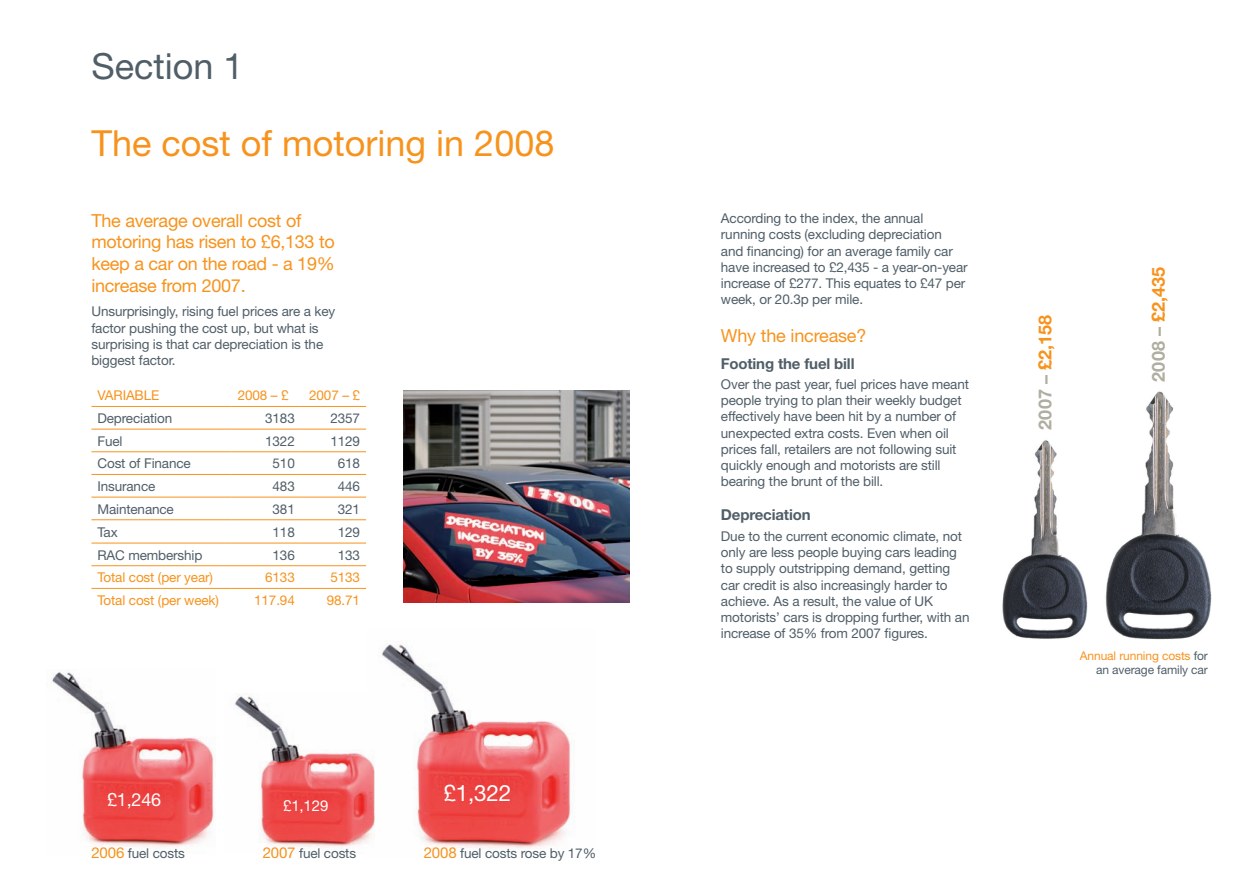
<style>
.page{position:relative;width:1259px;height:893px;background:#fff}
.page>*{position:absolute;margin:0;border:0;box-sizing:border-box;transform-origin:0 0}
.t1{font:36px "Helvetica Neue";color:#f7931d}
.t2{font:36px "Helvetica Neue";color:#505e68}
.t3{font:22.5px "Helvetica Neue";color:#fff}
.t4{font:18px/21.6px "Helvetica Neue";letter-spacing:-.015em;color:#f7931d}
.t5{font:700 18px "Helvetica Neue CE";color:#f7931d}
.t6{font:18px "Helvetica Neue";color:#fff}
.t7{font:700 15px "Helvetica Neue CE";letter-spacing:-.01em;color:#505e68}
.t8{font:15px "Helvetica Neue";color:#fff}
.t9{font:13.5px/16.2px "Helvetica Neue";letter-spacing:-.01em;color:#505e68}
.t10{font:13.5px "Helvetica Neue";letter-spacing:-.01em;color:#f7931d}
.t11{font:12px/14.4px "Helvetica Neue";letter-spacing:-.01em;color:#505e68;text-align:right}
.s1{font-size:15px;color:#f7931d}
.s2{color:#aeafa0}
.s3{color:#f7931d}
</style>
<div class="page">
<img style="left:379px;top:641px;width:192px;height:208px">
<img style="left:52px;top:671px;width:162px;height:177px">
<img style="left:234px;top:693px;width:141px;height:155px">
<hr style="left:91px;top:429px;width:141px;height:1px;background:#f7931d">
<hr style="left:232px;top:429px;width:69px;height:1px;background:#f7931d">
<hr style="left:301px;top:429px;width:65px;height:1px;background:#f7931d">
<hr style="left:91px;top:451px;width:141px;height:1px;background:#f7931d">
<hr style="left:232px;top:451px;width:69px;height:1px;background:#f7931d">
<hr style="left:301px;top:451px;width:65px;height:1px;background:#f7931d">
<hr style="left:91px;top:474px;width:141px;height:1px;background:#f7931d">
<hr style="left:232px;top:474px;width:69px;height:1px;background:#f7931d">
<hr style="left:301px;top:474px;width:65px;height:1px;background:#f7931d">
<hr style="left:91px;top:497px;width:141px;height:1px;background:#f7931d">
<hr style="left:232px;top:497px;width:69px;height:1px;background:#f7931d">
<hr style="left:301px;top:497px;width:65px;height:1px;background:#f7931d">
<hr style="left:91px;top:519px;width:141px;height:1px;background:#f7931d">
<hr style="left:232px;top:519px;width:69px;height:1px;background:#f7931d">
<hr style="left:301px;top:519px;width:65px;height:1px;background:#f7931d">
<hr style="left:91px;top:543px;width:141px;height:1px;background:#f7931d">
<hr style="left:232px;top:543px;width:69px;height:1px;background:#f7931d">
<hr style="left:301px;top:543px;width:65px;height:1px;background:#f7931d">
<hr style="left:91px;top:565px;width:141px;height:1px;background:#f7931d">
<hr style="left:232px;top:565px;width:69px;height:1px;background:#f7931d">
<hr style="left:301px;top:565px;width:65px;height:1px;background:#f7931d">
<hr style="left:91px;top:588px;width:141px;height:1px;background:#f7931d">
<hr style="left:232px;top:588px;width:69px;height:1px;background:#f7931d">
<hr style="left:301px;top:588px;width:65px;height:1px;background:#f7931d">
<hr style="left:91px;top:406px;width:141px;height:1px;background:#f7931d">
<hr style="left:232px;top:406px;width:69px;height:1px;background:#f7931d">
<hr style="left:301px;top:406px;width:65px;height:1px;background:#f7931d">
<img style="left:404px;top:390px;width:225px;height:213px">
<img style="left:1002px;top:440px;width:86px;height:199px">
<img style="left:1105px;top:391px;width:107px;height:249px">
<h1 class="t2" style="left:91px;top:45px;width:154px">Section 1</h1>
<h1 class="t1" style="left:91px;top:122px;width:464px">The cost of motoring in 2008</h1>
<h3 class="t4" style="left:91px;top:209px;width:245px">The average overall cost of motoring has risen to £6,133 to keep a car on the road - a 19% increase from 2007.</h3>
<p class="t9" style="left:91px;top:303px;width:245px">Unsurprisingly, rising fuel prices are a key factor pushing the cost up, but what is surprising is that car depreciation is the biggest factor.</p>
<p class="t10" style="left:97px;top:388px;width:63px">VARIABLE</p>
<p class="t10" style="left:238px;top:388px;width:52px">2008 – £</p>
<p class="t10" style="left:309px;top:388px;width:52px">2007 – £</p>
<p class="t9" style="left:97px;top:410px;width:76px">Depreciation</p>
<p class="t9" style="left:265px;top:410px;width:31px">3183</p>
<p class="t9" style="left:330px;top:410px;width:31px">2357</p>
<p class="t9" style="left:97px;top:433px;width:27px">Fuel</p>
<p class="t9" style="left:265px;top:433px;width:31px">1322</p>
<p class="t9" style="left:330px;top:433px;width:31px">1129</p>
<p class="t9" style="left:97px;top:455px;width:95px">Cost of Finance</p>
<p class="t9" style="left:272px;top:455px;width:24px">510</p>
<p class="t9" style="left:338px;top:455px;width:24px">618</p>
<p class="t9" style="left:97px;top:478px;width:59px">Insurance</p>
<p class="t9" style="left:272px;top:478px;width:24px">483</p>
<p class="t9" style="left:338px;top:478px;width:24px">446</p>
<p class="t9" style="left:97px;top:501px;width:78px">Maintenance</p>
<p class="t9" style="left:272px;top:501px;width:24px">381</p>
<p class="t9" style="left:338px;top:501px;width:24px">321</p>
<p class="t9" style="left:97px;top:524px;width:22px">Tax</p>
<p class="t9" style="left:272px;top:524px;width:24px">118</p>
<p class="t9" style="left:338px;top:524px;width:24px">129</p>
<p class="t9" style="left:97px;top:547px;width:107px">RAC membership</p>
<p class="t9" style="left:272px;top:547px;width:24px">136</p>
<p class="t9" style="left:338px;top:547px;width:24px">133</p>
<p class="t10" style="left:97px;top:570px;width:117px">Total cost (per year)</p>
<p class="t10" style="left:265px;top:570px;width:31px">6133</p>
<p class="t10" style="left:330px;top:570px;width:31px">5133</p>
<p class="t10" style="left:97px;top:592px;width:123px">Total cost (per week)</p>
<p class="t10" style="left:254px;top:592px;width:42px">117.94</p>
<p class="t10" style="left:327px;top:592px;width:35px">98.71</p>
<h2 class="t3" style="left:443px;top:779px;width:69px">£1,322</h2>
<h3 class="t6" style="left:107px;top:789px;width:56px">£1,246</h3>
<p class="t8" style="left:283px;top:797px;width:47px">£1,129</p>
<p class="t9" style="left:91px;top:845px;width:95px"><span class="s1">2006</span> fuel costs</p>
<p class="t9" style="left:263px;top:845px;width:95px"><span class="s1">2007</span> fuel costs</p>
<p class="t9" style="left:424px;top:845px;width:174px"><span class="s1">2008</span> fuel costs rose by 17%</p>
<p class="t9" style="left:721px;top:210px;width:248px">According to the index, the annual running costs (excluding depreciation and financing) for an average family car have increased to £2,435 - a year-on-year increase of £277. This equates to £47 per week, or 20.3p per mile.</p>
<h3 class="t4" style="left:721px;top:325px;width:147px">Why the increase?</h3>
<p class="t7" style="left:721px;top:354px;width:135px">Footing the fuel bill</p>
<p class="t9" style="left:721px;top:376px;width:250px">Over the past year, fuel prices have meant people trying to plan their weekly budget effectively have been hit by a number of unexpected extra costs. Even when oil prices fall, retailers are not following suit quickly enough and motorists are still bearing the brunt of the bill.</p>
<p class="t7" style="left:721px;top:506px;width:91px">Depreciation</p>
<p class="t9" style="left:721px;top:528px;width:250px">Due to the current economic climate, not only are less people buying cars leading to supply outstripping demand, getting car credit is also increasingly harder to achieve. As a result, the value of UK motorists’ cars is dropping further, with an increase of 35% from 2007 figures.</p>
<h3 class="t5" style="left:1034px;top:430px;width:116px;rotate:-90deg"><span class="s2">2007 –</span> £2,158</h3>
<h3 class="t5" style="left:1147px;top:382px;width:116px;rotate:-90deg"><span class="s2">2008 –</span> £2,435</h3>
<p class="t11" style="left:1080px;top:648px;width:129px"><span class="s3">Annual running costs</span> for an average family car</p>
</div>
